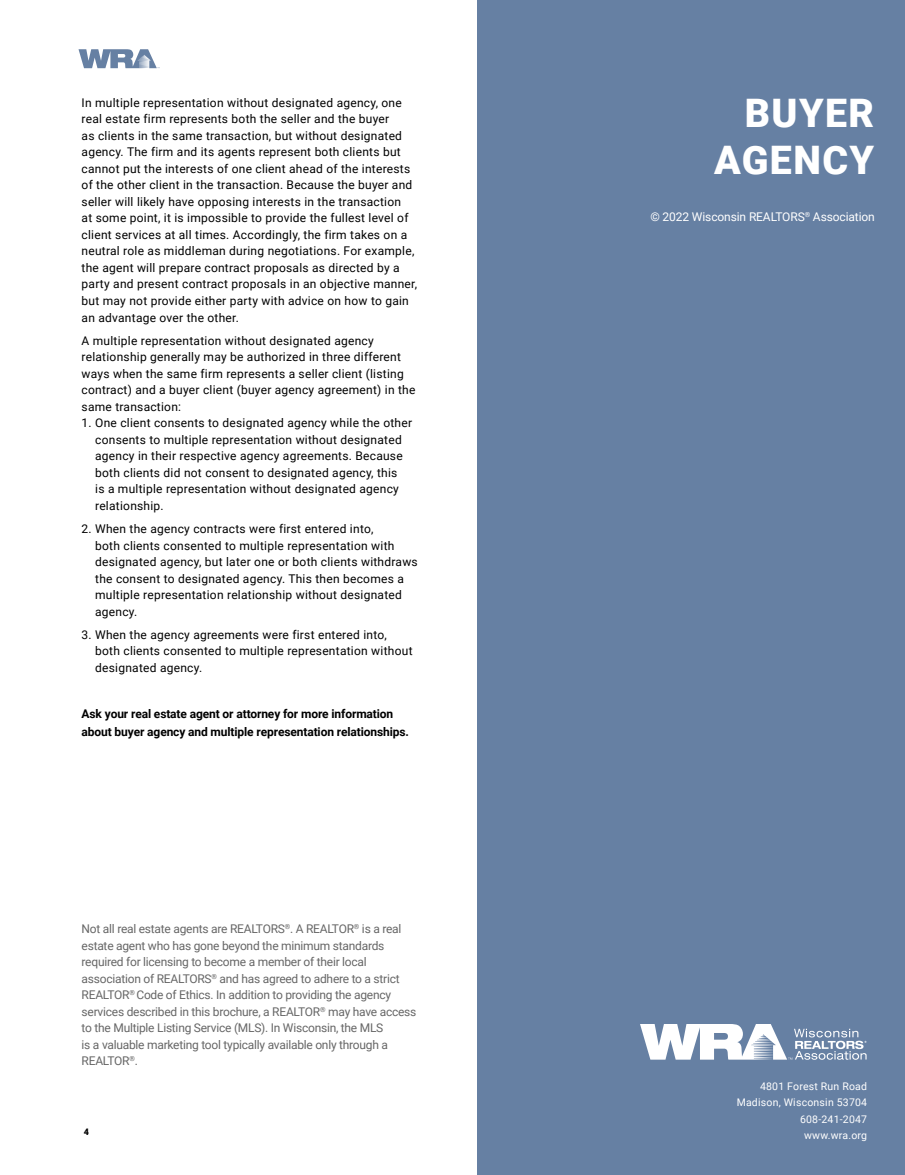
<style>
.page{position:relative;width:905px;height:1175px;background:#fff}
.page>*{position:absolute;margin:0;border:0;box-sizing:border-box;transform-origin:0 0}
.t1{font:900 39.3px "Roboto";letter-spacing:.035em;color:#fff}
.t2{font:12px/16.5px "Roboto";letter-spacing:.02em;color:#000}
.t3{font:12px/16.5px "Roboto";letter-spacing:-.02em;color:#666}
.t4{font:700 12px/18px "Roboto";letter-spacing:-.01em;color:#000}
.t5{font:12px "Roboto";letter-spacing:-.01em;color:#fff}
.t6{font:10.5px "Roboto";letter-spacing:.02em;color:#fff}
.t7{font:900 9px "Roboto";color:#000}
</style>
<div class="page">
<svg style="left:78px;top:49px;width:81px;height:19px"></svg>
<div style="left:478px;top:0;width:426px;height:1174px;background:#6680a3"></div>
<svg style="left:640px;top:1024px;width:226px;height:35px"></svg>
<p class="t2" style="left:82px;top:94px;width:337px">In multiple representation without designated agency, one real estate firm represents both the seller and the buyer<br>as clients in the same transaction, but without designated agency. The firm and its agents represent both clients but cannot put the interests of one client ahead of the interests of the other client in the transaction. Because the buyer and seller will likely have opposing interests in the transaction<br>at some point, it is impossible to provide the fullest level of client services at all times. Accordingly, the firm takes on a neutral role as middleman during negotiations. For example, the agent will prepare contract proposals as directed by a party and present contract proposals in an objective manner, but may not provide either party with advice on how to gain an advantage over the other.</p>
<p class="t2" style="left:82px;top:332px;width:335px">A multiple representation without designated agency relationship generally may be authorized in three different ways when the same firm represents a seller client (listing contract) and a buyer client (buyer agency agreement) in the same transaction:</p>
<p class="t2" style="left:95px;top:414px;width:318px;text-indent:-14px">1. One client consents to designated agency while the other consents to multiple representation without designated agency in their respective agency agreements. Because both clients did not consent to designated agency, this<br>is a multiple representation without designated agency relationship.</p>
<p class="t2" style="left:95px;top:520px;width:324px;text-indent:-14px">2. When the agency contracts were first entered into,<br>both clients consented to multiple representation with designated agency, but later one or both clients withdraws the consent to designated agency. This then becomes a multiple representation relationship without designated agency.</p>
<p class="t2" style="left:95px;top:626px;width:319px;text-indent:-14px">3. When the agency agreements were first entered into, both clients consented to multiple representation without designated agency.</p>
<p class="t4" style="left:82px;top:704px;width:329px">Ask your real estate agent or attorney for more information about buyer agency and multiple representation relationships.</p>
<p class="t3" style="left:82px;top:920px;width:336px">Not all real estate agents are REALTORS<sup>®</sup>. A REALTOR<sup>®</sup> is a real estate agent who has gone beyond the minimum standards required for licensing to become a member of their local association of REALTORS<sup>®</sup> and has agreed to adhere to a strict REALTOR<sup>®</sup> Code of Ethics. In addition to providing the agency services described in this brochure, a REALTOR<sup>®</sup> may have access to the Multiple Listing Service (MLS). In Wisconsin, the MLS<br>is a valuable marketing tool typically available only through a REALTOR<sup>®</sup>.</p>
<p class="t7" style="left:84px;top:1125px;width:7px">4</p>
<p class="t1" style="left:744px;top:85px;width:131px">BUYER</p>
<p class="t1" style="left:714px;top:132px;width:162px">AGENCY</p>
<p class="t5" style="left:650px;top:209px;width:226px">© 2022 Wisconsin REALTORS<sup>®</sup> Association</p>
<p class="t6" style="left:760px;top:1078px;width:109px">4801 Forest Run Road</p>
<p class="t6" style="left:736px;top:1095px;width:132px">Madison, Wisconsin 53704</p>
<p class="t6" style="left:800px;top:1111px;width:69px">608-241-2047</p>
<p class="t6" style="left:804px;top:1128px;width:64px">www.wra.org</p>
</div>
